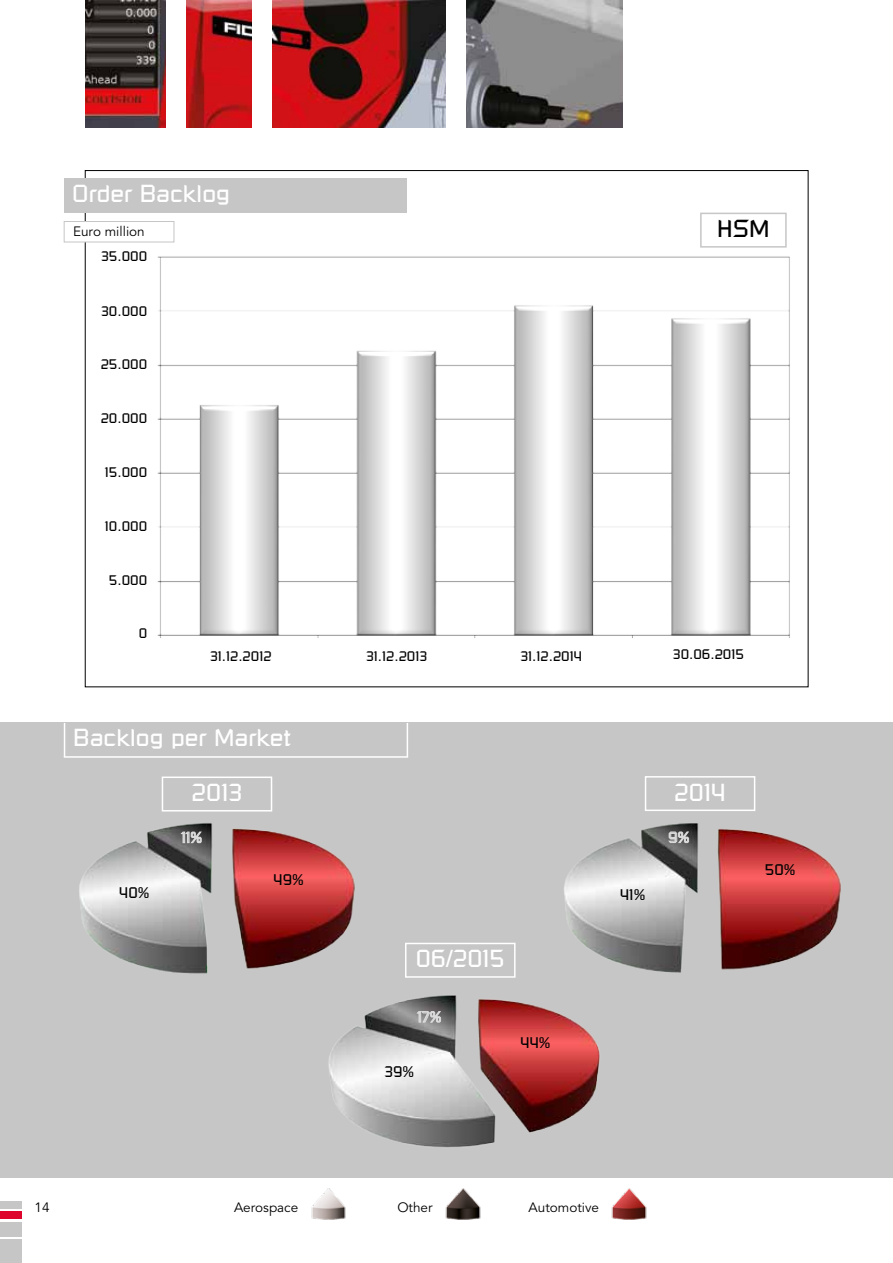
<style>
.page{position:relative;width:893px;height:1263px;background:#fff}
.page>*{position:absolute;margin:0;border:0;box-sizing:border-box;transform-origin:0 0}
.t1{font:24px "Russell Square";color:#fff}
.t2{font:24px "Russell Square";color:#000}
.t3{font:15px "Russell Square";color:#000}
.t4{font:15px "Russell Square";color:#dadada}
.t5{font:13.5px "Russell Square";color:#000}
.t6{font:13.5px "Avenir";color:#000}
</style>
<div class="page">
<img style="left:85px;top:0;width:537px;height:128px">
<div style="left:0;top:723px;width:893px;height:455px;background:#c6c6c6"></div>
<div style="left:166px;top:0;width:20px;height:128px;background:#fff"></div>
<div style="left:252px;top:0;width:19px;height:128px;background:#fff"></div>
<div style="left:446px;top:0;width:20px;height:128px;background:#fff"></div>
<div style="left:0;top:1240px;width:21px;height:23px;background:#c6c6c6"></div>
<div style="left:0;top:1222px;width:21px;height:15px;background:#c6c6c6"></div>
<div style="left:0;top:1211px;width:21px;height:8px;background:#dd052b"></div>
<div style="left:0;top:1201px;width:21px;height:8px;background:#c6c6c6"></div>
<img style="left:123px;top:222px;width:667px;height:416px">
<div style="left:700px;top:213px;width:87px;height:35px;border:2px solid #c6c6c6"></div>
<div style="left:162px;top:776px;width:110px;height:35px;border:2px solid #fff"></div>
<img style="left:328px;top:995px;width:272px;height:152px">
<svg style="left:417px;top:1011px;width:24px;height:11px"></svg>
<div style="left:645px;top:776px;width:110px;height:35px;border:2px solid #fff"></div>
<img style="left:79px;top:792px;width:316px;height:207px">
<svg style="left:181px;top:832px;width:21px;height:11px"></svg>
<img style="left:311px;top:1188px;width:35px;height:31px">
<img style="left:445px;top:1188px;width:36px;height:31px">
<img style="left:611px;top:1188px;width:36px;height:31px">
<div style="left:64px;top:179px;width:342px;height:34px;background:#c6c6c6"></div>
<div style="left:97px;top:248px;width:50px;height:13px;background:#fff"></div>
<div style="left:97px;top:303px;width:50px;height:13px;background:#fff"></div>
<div style="left:97px;top:356px;width:50px;height:14px;background:#fff"></div>
<div style="left:97px;top:410px;width:50px;height:13px;background:#fff"></div>
<div style="left:97px;top:464px;width:50px;height:13px;background:#fff"></div>
<div style="left:97px;top:518px;width:50px;height:14px;background:#fff"></div>
<div style="left:97px;top:572px;width:50px;height:14px;background:#fff"></div>
<div style="left:97px;top:625px;width:50px;height:13px;background:#fff"></div>
<div style="left:64px;top:221px;width:110px;height:21px;background:#fff"></div>
<div style="left:64px;top:221px;width:110px;height:21px;border:1px solid #c6c6c6"></div>
<hr style="left:64px;top:723px;width:1px;height:34px;background:#fff">
<hr style="left:65px;top:756px;width:342px;height:2px;background:#fff">
<hr style="left:407px;top:723px;width:1px;height:34px;background:#fff">
<img style="left:536px;top:792px;width:305px;height:207px">
<svg style="left:668px;top:831px;width:21px;height:12px"></svg>
<div style="left:405px;top:943px;width:111px;height:35px;border:2px solid #fff"></div>
<h1 class="t1" style="left:72px;top:179px;width:159px">Order Backlog</h1>
<p class="t6" style="left:73px;top:224px;width:73px">Euro million</p>
<p class="t5" style="left:101px;top:248px;width:48px">35.000</p>
<p class="t5" style="left:101px;top:303px;width:48px">30.000</p>
<p class="t5" style="left:101px;top:356px;width:48px">25.000</p>
<p class="t5" style="left:101px;top:410px;width:48px">20.000</p>
<p class="t5" style="left:105px;top:464px;width:44px">15.000</p>
<p class="t5" style="left:105px;top:518px;width:44px">10.000</p>
<p class="t5" style="left:109px;top:572px;width:40px">5.000</p>
<p class="t5" style="left:139px;top:625px;width:10px">0</p>
<h1 class="t2" style="left:717px;top:214px;width:54px">HSM</h1>
<p class="t5" style="left:210px;top:648px;width:63px">31.12.2012</p>
<p class="t5" style="left:366px;top:648px;width:62px">31.12.2013</p>
<p class="t5" style="left:520px;top:648px;width:63px">31.12.2014</p>
<p class="t5" style="left:673px;top:646px;width:73px">30.06.2015</p>
<h1 class="t1" style="left:73px;top:723px;width:219px">Backlog per Market</h1>
<h1 class="t1" style="left:192px;top:778px;width:52px">2013</h1>
<p class="t3" style="left:119px;top:884px;width:32px">40%</p>
<p class="t4" style="left:182px;top:828px;width:22px">11%</p>
<p class="t3" style="left:274px;top:871px;width:32px">49%</p>
<h1 class="t1" style="left:416px;top:944px;width:90px">06/2015</h1>
<p class="t4" style="left:417px;top:1008px;width:25px">17%</p>
<p class="t3" style="left:384px;top:1063px;width:31px">39%</p>
<p class="t3" style="left:521px;top:1033px;width:31px">44%</p>
<p class="t3" style="left:620px;top:886px;width:27px">41%</p>
<h1 class="t1" style="left:674px;top:777px;width:53px">2014</h1>
<p class="t4" style="left:668px;top:828px;width:23px">9%</p>
<p class="t3" style="left:765px;top:860px;width:32px">50%</p>
<p class="t6" style="left:35px;top:1199px;width:17px">14</p>
<p class="t6" style="left:234px;top:1199px;width:66px">Aerospace</p>
<p class="t6" style="left:397px;top:1199px;width:37px">Other</p>
<p class="t6" style="left:529px;top:1199px;width:72px">Automotive</p>
</div>
